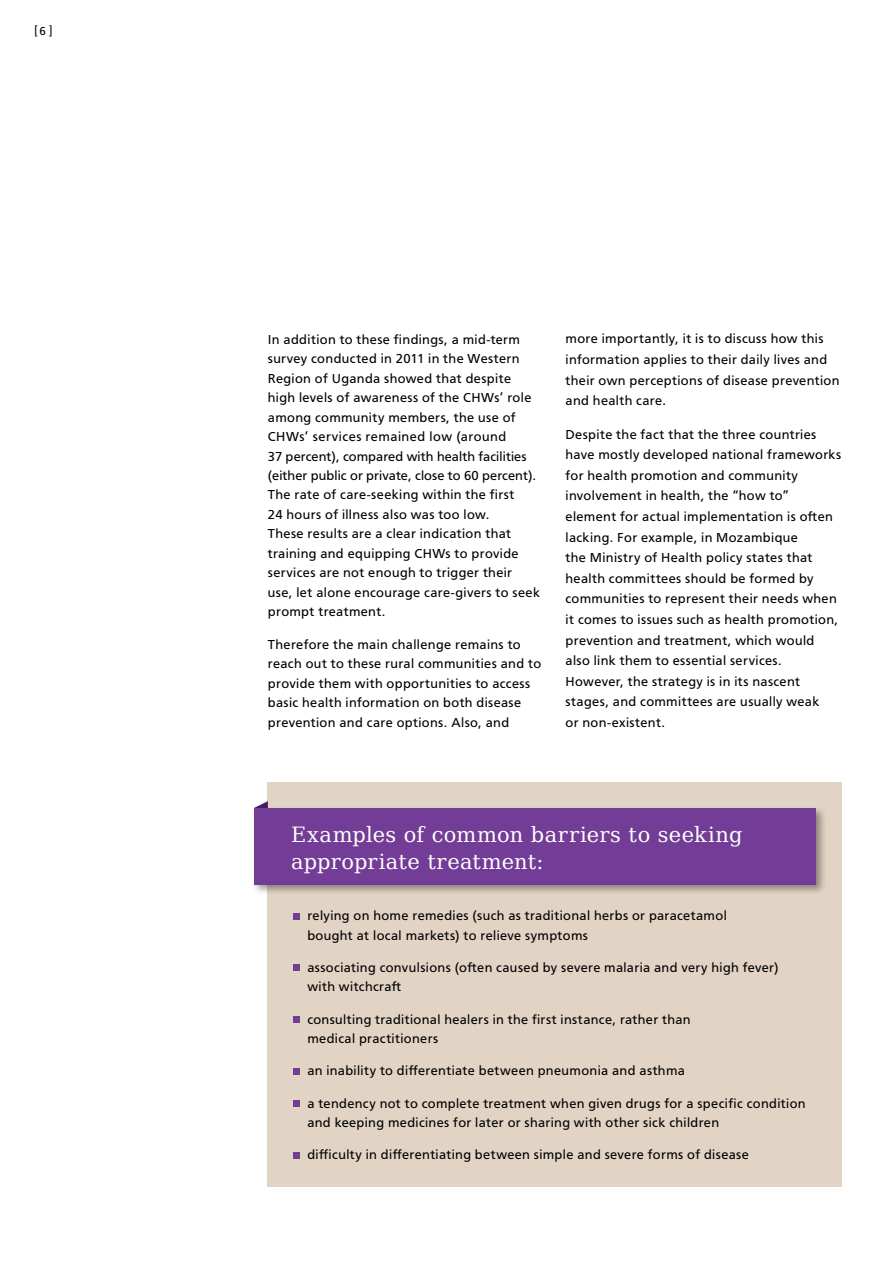
<style>
.page{position:relative;width:893px;height:1263px;background:#fff}
.page>*{position:absolute;margin:0;border:0;box-sizing:border-box;transform-origin:0 0}
.t1{font:21px/27px "Bitstream Vera Serif";letter-spacing:.01em;color:#fff}
.t2{font:13.5px/19.5px "Carto Gothic Std";letter-spacing:.03em;color:#000}
.t3{font:12px "Carto Gothic Std";color:#000}
</style>
<div class="page">
<div style="left:268px;top:782px;width:574px;height:404px;background:#e2d4c4"></div>
<div style="left:293px;top:913px;width:7px;height:6px;background:#733c97"></div>
<div style="left:293px;top:965px;width:7px;height:6px;background:#733c97"></div>
<div style="left:293px;top:1016px;width:7px;height:7px;background:#733c97"></div>
<div style="left:293px;top:1068px;width:7px;height:7px;background:#733c97"></div>
<div style="left:293px;top:1100px;width:7px;height:7px;background:#733c97"></div>
<div style="left:293px;top:1152px;width:7px;height:7px;background:#733c97"></div>
<svg style="left:260px;top:801px;width:8px;height:4px"></svg>
<div style="left:251px;top:805px;width:576px;height:91px;background:#000;opacity:.4"></div>
<div style="left:254px;top:808px;width:561px;height:76px;background:#733c97"></div>
<p class="t3" style="left:34px;top:23px;width:20px">[6]</p>
<p class="t2" style="left:268px;top:329px;width:274px">I n addition to these findings, a mid-term survey conducted in 2011 in the Western Region of Uganda showed that despite high levels of awareness of the CHWs’ role among community members, the use of CHWs’ services remained low (around<br>37 percent), compared with health facilities (either public or private, close to 60 percent).<br>The rate of care-seeking within the first<br>24 hours of illness also was too low.<br>These results are a clear indication that training and equipping CHWs to provide services are not enough to trigger their use, let alone encourage care-givers to seek prompt treatment.</p>
<p class="t2" style="left:268px;top:634px;width:275px">Therefore the main challenge remains to reach out to these rural communities and to provide them with opportunities to access basic health information on both disease prevention and care options. Also, and</p>
<p class="t2" style="left:566px;top:329px;width:275px;line-height:20.5px">more importantly, it is to discuss how this information applies to their daily lives and their own perceptions of disease prevention and health care.</p>
<p class="t2" style="left:566px;top:424px;width:277px;line-height:20.5px">Despite the fact that the three countries have mostly developed national frameworks for health promotion and community involvement in health, the “how to” element for actual implementation is often lacking. For example, in Mozambique<br>the Ministry of Health policy states that health committees should be formed by communities to represent their needs when it comes to issues such as health promotion, prevention and treatment, which would also link them to essential services.<br>However, the strategy is in its nascent stages, and committees are usually weak<br>or non-existent.</p>
<h1 class="t1" style="left:291px;top:821px;width:453px">Examples of common barriers to seeking appropriate treatment:</h1>
<p class="t2" style="left:307px;top:906px;width:421px">relying on home remedies (such as traditional herbs or paracetamol bought at local markets) to relieve symptoms</p>
<p class="t2" style="left:307px;top:958px;width:473px">associating convulsions (often caused by severe malaria and very high fever) with witchcraft</p>
<p class="t2" style="left:307px;top:1009px;width:385px">consulting traditional healers in the first instance, rather than medical practitioners</p>
<p class="t2" style="left:307px;top:1061px;width:379px">an inability to differentiate between pneumonia and asthma</p>
<p class="t2" style="left:307px;top:1093px;width:500px">a tendency not to complete treatment when given drugs for a specific condition and keeping medicines for later or sharing with other sick children</p>
<p class="t2" style="left:307px;top:1145px;width:443px">difficulty in differentiating between simple and severe forms of disease</p>
</div>
